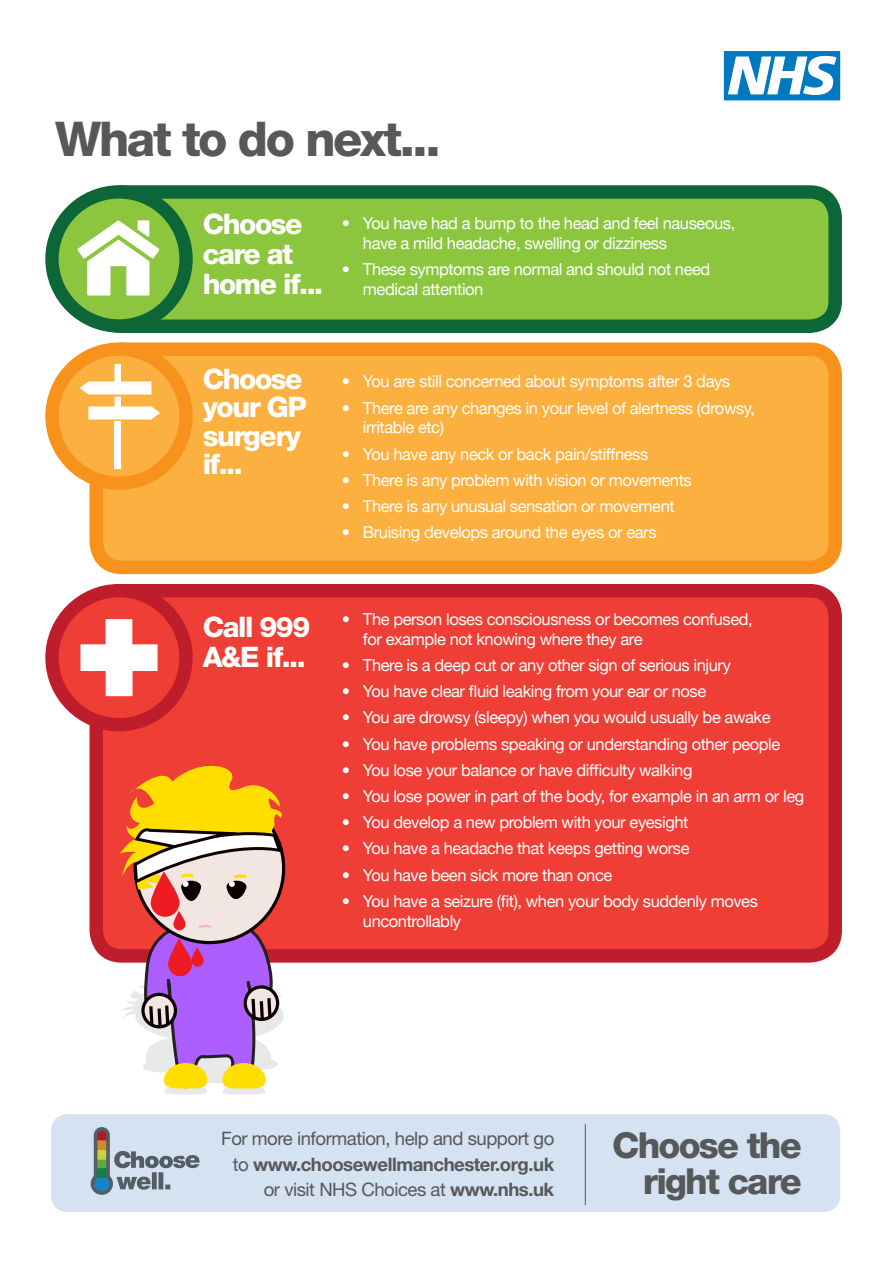
<style>
.page{position:relative;width:893px;height:1263px;background:#fff}
.page>*{position:absolute;margin:0;border:0;box-sizing:border-box;transform-origin:0 0}
.t1{font:800 48px "Helvetica Neue LT Std";letter-spacing:-.05em;color:#57585a}
.t2{font:800 35.85px/36px "Helvetica Neue LT Std";letter-spacing:-.05em;color:#57585a;text-align:right}
.t3{font:800 28.35px/29.8px "Helvetica Neue LT Std";letter-spacing:-.05em;color:#fff}
.t4{font:18.6px/25.3px "Helvetica Neue LT Std";letter-spacing:-.025em;color:#57585a;text-align:right}
.t5{font:16.5px/19.8px "Helvetica Neue";letter-spacing:-.025em;color:#fff}
.s1{font-weight:700}
</style>
<div class="page">
<svg style="left:724px;top:51px;width:116px;height:49px"></svg>
<div style="left:51px;top:1114px;width:789px;height:98px;background:#d4e2f2;border-radius:16px"></div>
<img style="left:90px;top:1127px;width:110px;height:68px">
<hr style="left:585px;top:1124px;width:1px;height:81px;background:#57585a">
<div style="left:96px;top:192px;width:739px;height:134px;background:#8bc63e;border-radius:26px"></div>
<div style="left:90px;top:185px;width:752px;height:148px;border:14px solid #0c6638;border-radius:26px"></div>
<div style="left:96px;top:349px;width:739px;height:218px;background:#fbb03f;border-radius:26px"></div>
<div style="left:90px;top:342px;width:752px;height:232px;border:14px solid #f7931d;border-radius:26px"></div>
<div style="left:96px;top:591px;width:739px;height:365px;background:#ee3e35;border-radius:26px"></div>
<div style="left:90px;top:584px;width:752px;height:379px;border:14px solid #be1d2c;border-radius:26px"></div>
<svg style="left:45px;top:185px;width:148px;height:148px"></svg>
<svg style="left:45px;top:342px;width:148px;height:148px"></svg>
<div style="left:114px;top:422px;width:7px;height:47px;background:#fff"></div>
<svg style="left:45px;top:584px;width:148px;height:147px"></svg>
<svg style="left:120px;top:765px;width:166px;height:329px"></svg>
<p class="t1" style="left:55px;top:111px;width:387px">What to do next...</p>
<p class="t3" style="left:203px;top:209px;width:122px">Choose care at home if...</p>
<p class="t5" style="left:363px;top:212px;width:374px;text-indent:-21px">• You have had a bump to the head and feel nauseous, have a mild headache, swelling or dizziness</p>
<p class="t5" style="left:363px;top:258px;width:349px;text-indent:-21px">• These symptoms are normal and should not need medical attention</p>
<p class="t3" style="left:203px;top:364px;width:101px">Choose</p>
<p class="t3" style="left:203px;top:393px;width:106px;line-height:28.5px">your GP surgery if...</p>
<p class="t3" style="left:203px;top:612px;width:109px">Call 999</p>
<p class="t3" style="left:203px;top:641px;width:105px">A&amp;E if...</p>
<p class="t5" style="left:342px;top:370px;width:390px">• You are still concerned about symptoms after 3 days</p>
<p class="t5" style="left:363px;top:397px;width:394px;text-indent:-21px">• There are any changes in your level of alertness (drowsy, irritable etc)</p>
<p class="t5" style="left:342px;top:443px;width:308px">• You have any neck or back pain/stiffness</p>
<p class="t5" style="left:342px;top:469px;width:351px">• There is any problem with vision or movements</p>
<p class="t5" style="left:342px;top:495px;width:334px">• There is any unusual sensation or movement</p>
<p class="t5" style="left:342px;top:521px;width:316px">• Bruising develops around the eyes or ears</p>
<p class="t5" style="left:363px;top:608px;width:391px;text-indent:-21px">• The person loses consciousness or becomes confused, for example not knowing where they are</p>
<p class="t5" style="left:342px;top:654px;width:390px">• There is a deep cut or any other sign of serious injury</p>
<p class="t5" style="left:342px;top:680px;width:366px">• You have clear fluid leaking from your ear or nose</p>
<p class="t5" style="left:342px;top:706px;width:430px">• You are drowsy (sleepy) when you would usually be awake</p>
<p class="t5" style="left:342px;top:733px;width:440px">• You have problems speaking or understanding other people</p>
<p class="t5" style="left:342px;top:759px;width:352px">• You lose your balance or have difficulty walking</p>
<p class="t5" style="left:342px;top:785px;width:464px">• You lose power in part of the body, for example in an arm or leg</p>
<p class="t5" style="left:342px;top:811px;width:348px">• You develop a new problem with your eyesight</p>
<p class="t5" style="left:342px;top:837px;width:349px">• You have a headache that keeps getting worse</p>
<p class="t5" style="left:342px;top:863px;width:272px">• You have been sick more than once</p>
<p class="t5" style="left:363px;top:890px;width:396px;text-indent:-21px">• You have a seizure (fit), when your body suddenly moves uncontrollably</p>
<p class="t4" style="left:221px;top:1126px;width:335px">For more information, help and support go to <span class="s1">www.choosewellmanchester.org.uk </span>or visit NHS Choices at <span class="s1">www.nhs.uk</span></p>
<h2 class="t2" style="left:612px;top:1127px;width:191px">Choose the right care</h2>
</div>
